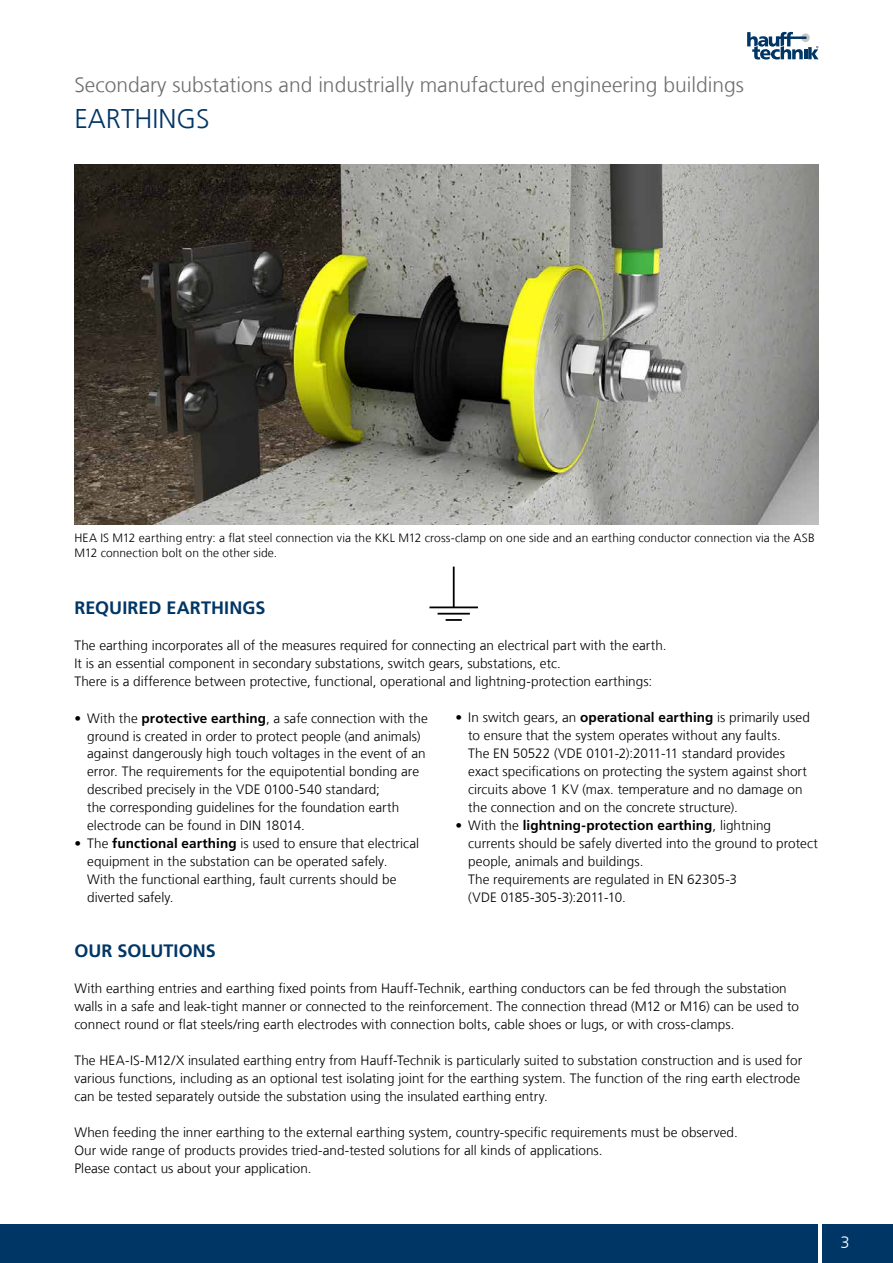
<style>
.page{position:relative;width:893px;height:1263px;background:#fff}
.page>*{position:absolute;margin:0;border:0;box-sizing:border-box;transform-origin:0 0}
.t1{font:300 27px "Frutigerfor Hauff";color:#003665}
.t2{font:300 21px "Frutigerfor Hauff";color:#6f6f6e}
.t3{font:700 18px "Frutigerfor Hauff";letter-spacing:.005em;color:#003665}
.t4{font:300 16.5px "Frutigerfor Hauff";color:#fff}
.t5{font:300 13.5px/18px "Frutigerfor Hauff";letter-spacing:.005em;color:#000}
.t6{font:300 12px/15px "Frutigerfor Hauff";letter-spacing:.01em;color:#000}
.s1{font-weight:700}
</style>
<div class="page">
<div style="left:0;top:1225px;width:893px;height:38px;background:#003665"></div>
<hr style="left:819px;top:1213px;width:3px;height:50px;background:#fff">
<svg style="left:747px;top:32px;width:72px;height:28px"></svg>
<img style="left:74px;top:164px;width:745px;height:360px">
<hr style="left:453px;top:567px;width:2px;height:40px;background:#000">
<hr style="left:429px;top:606px;width:49px;height:2px;background:#000">
<hr style="left:438px;top:613px;width:32px;height:2px;background:#000">
<svg style="left:446px;top:619px;width:16px;height:2px"></svg>
<h2 class="t2" style="left:74px;top:72px;width:671px">Secondary substations and industrially manufactured engineering buildings</h2>
<h1 class="t1" style="left:74px;top:102px;width:137px">EARTHINGS</h1>
<p class="t6" style="left:74px;top:531px;width:742px">HEA IS M12 earthing entry: a flat steel connection via the KKL M12 cross-clamp on one side and an earthing conductor connection via the ASB<br>M12 connection bolt on the other side.</p>
<h3 class="t3" style="left:74px;top:597px;width:193px">REQUIRED EARTHINGS</h3>
<p class="t5" style="left:74px;top:637px;width:594px">The earthing incorporates all of the measures required for connecting an electrical part with the earth.<br>It is an essential component in secondary substations, switch gears, substations, etc.<br>There is a difference between protective, functional, operational and lightning-protection earthings:</p>
<p class="t5" style="left:87px;top:709px;width:342px;text-indent:-13px">• With the <span class="s1">protective earthing</span>, a safe connection with the ground is created in order to protect people (and animals) against dangerously high touch voltages in the event of an error. The requirements for the equipotential bonding are described precisely in the VDE 0100-540 standard;<br>the corresponding guidelines for the foundation earth electrode can be found in DIN 18014.</p>
<p class="t5" style="left:87px;top:835px;width:333px;text-indent:-13px">• The <span class="s1">functional earthing</span> is used to ensure that electrical equipment in the substation can be operated safely.<br>With the functional earthing, fault currents should be diverted safely.</p>
<h3 class="t3" style="left:74px;top:939px;width:143px">OUR SOLUTIONS</h3>
<p class="t5" style="left:74px;top:979px;width:726px">With earthing entries and earthing fixed points from Hauff-Technik, earthing conductors can be fed through the substation walls in a safe and leak-tight manner or connected to the reinforcement. The connection thread (M12 or M16) can be used to connect round or flat steels/ring earth electrodes with connection bolts, cable shoes or lugs, or with cross-clamps.</p>
<p class="t5" style="left:74px;top:1051px;width:729px">The HEA-IS-M12/X insulated earthing entry from Hauff-Technik is particularly suited to substation construction and is used for various functions, including as an optional test isolating joint for the earthing system. The function of the ring earth electrode can be tested separately outside the substation using the insulated earthing entry.</p>
<p class="t5" style="left:74px;top:1123px;width:665px">When feeding the inner earthing to the external earthing system, country-specific requirements must be observed.<br>Our wide range of products provides tried-and-tested solutions for all kinds of applications.<br>Please contact us about your application.</p>
<p class="t5" style="left:468px;top:709px;width:343px;text-indent:-13px">• In switch gears, an <span class="s1">operational earthing</span> is primarily used to ensure that the system operates without any faults.<br>The EN 50522 (VDE 0101-2):2011-11 standard provides exact specifications on protecting the system against short circuits above 1 KV (max. temperature and no damage on the connection and on the concrete structure).</p>
<p class="t5" style="left:468px;top:817px;width:351px;text-indent:-13px">• With the <span class="s1">lightning-protection earthing</span>, lightning currents should be safely diverted into the ground to protect people, animals and buildings.<br>The requirements are regulated in EN 62305-3<br>(VDE 0185-305-3):2011-10.</p>
<p class="t4" style="left:840px;top:1232px;width:11px">3</p>
</div>
